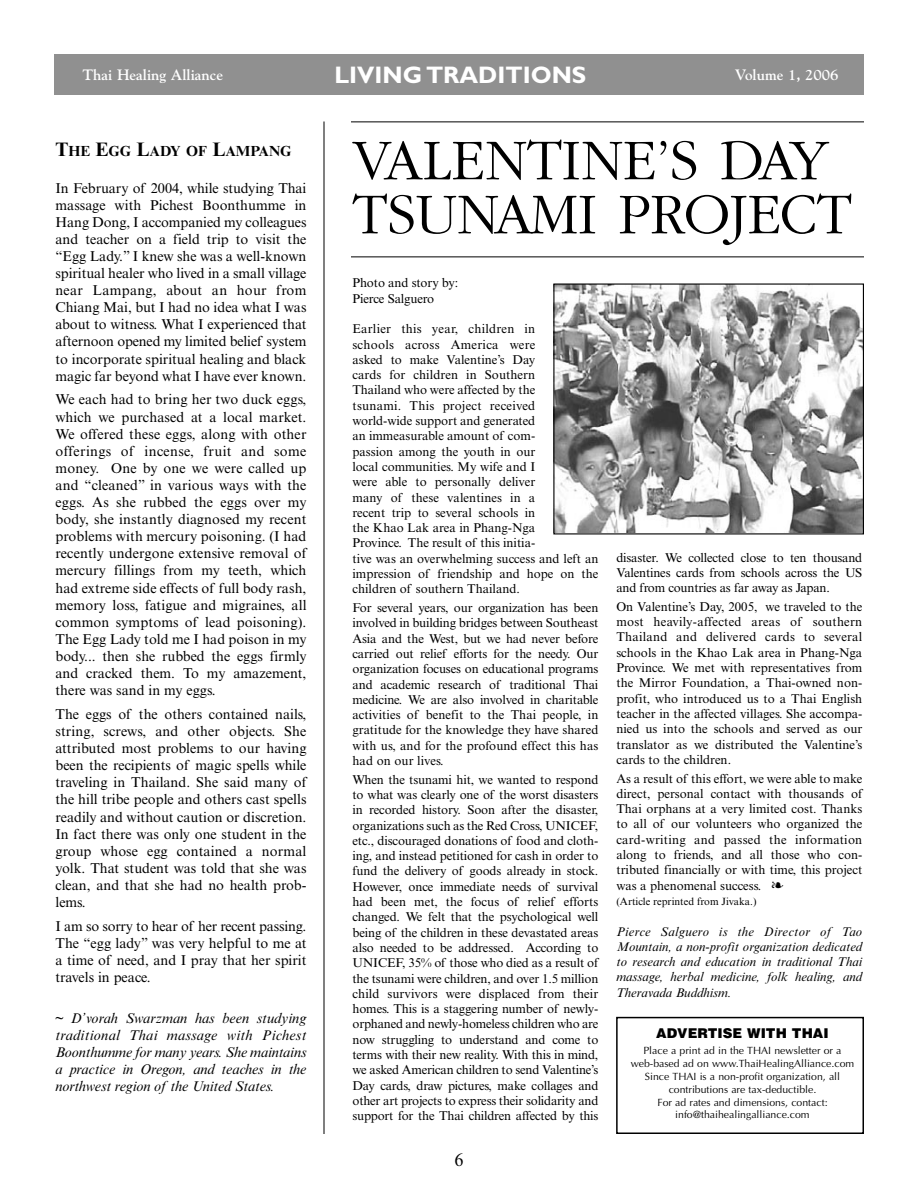
<style>
.page{position:relative;width:918px;height:1188px;background:#fff}
.page>*{position:absolute;margin:0;border:0;box-sizing:border-box;transform-origin:0 0}
.t1{font:300 60px/54px "Garamond";color:#000}
.t2{font:700 24px "Gill Sans";color:#fff}
.t3{font:18px "Times NRMT";color:#000}
.t4{font:700 15px "Goudy";color:#fff}
.t5{font:700 14.7px "Times NRMT";color:#000}
.t6{font:14.25px/17.1px "Times NRMT";color:#000;text-align:justify}
.t7{font:italic 14.25px/17.1px "Times NRMT";letter-spacing:-.01em;color:#000;text-align:justify}
.t8{font:900 13.5px "Helvetica";color:#000}
.t9{font:12.75px/15.3px "Times NRMT";color:#000;text-align:justify}
.t10{font:italic 12.75px/15.3px "Times NRMT";color:#000;text-align:justify}
.t11{font:10.5px/12.8px "Optima";color:#000;text-align:center}
.t12{font:10.5px "Times NRMT";color:#000}
.s1{font-size:19.5px}
</style>
<div class="page">
<img style="left:555px;top:285px;width:307px;height:247px">
<div style="left:553px;top:283px;width:311px;height:251px;border:1px solid #000"></div>
<hr style="left:351px;top:256px;width:513px;height:1px;background:#000">
<hr style="left:351px;top:122px;width:513px;height:1px;background:#000">
<hr style="left:324px;top:122px;width:1px;height:1012px;background:#000">
<div style="left:54px;top:54px;width:810px;height:40px;background:#909090"></div>
<div style="left:616px;top:1017px;width:248px;height:117px;border:2px solid #000"></div>
<p class="t4" style="left:82px;top:68px;width:142px">Thai Healing Alliance</p>
<h2 class="t2" style="left:335px;top:66px;width:253px">LIVING TRADITIONS</h2>
<p class="t4" style="left:735px;top:68px;width:105px">Volume 1, 2006</p>
<p class="t5" style="left:56px;top:145px;width:238px"><span class="s1">T</span>HE <span class="s1">E</span>GG <span class="s1">L</span>ADY OF <span class="s1">L</span>AMPANG</p>
<p class="t6" style="left:56px;top:181px;width:253px">In February of 2004, while studying Thai massage with Pichest Boonthumme in Hang Dong, I accompanied my colleagues and teacher on a field trip to visit the “Egg Lady.” I knew she was a well-known spiritual healer who lived in a small village near Lampang, about an hour from Chiang Mai, but I had no idea what I was about to witness. What I experienced that afternoon opened my limited belief system to incorporate spiritual healing and black magic far beyond what I have ever known.</p>
<p class="t6" style="left:56px;top:392px;width:253px">We each had to bring her two duck eggs, which we purchased at a local market.<br>We offered these eggs, along with other offerings of incense, fruit and some money. One by one we were called up and “cleaned” in various ways with the eggs. As she rubbed the eggs over my body, she instantly diagnosed my recent problems with mercury poisoning. (I had recently undergone extensive removal of mercury fillings from my teeth, which had extreme side effects of full body rash, memory loss, fatigue and migraines, all common symptoms of lead poisoning).<br>The Egg Lady told me I had poison in my body... then she rubbed the eggs firmly and cracked them. To my amazement, there was sand in my eggs.</p>
<p class="t6" style="left:56px;top:707px;width:253px">The eggs of the others contained nails, string, screws, and other objects. She attributed most problems to our having been the recipients of magic spells while traveling in Thailand. She said many of the hill tribe people and others cast spells readily and without caution or discretion.<br>In fact there was only one student in the group whose egg contained a normal yolk. That student was told that she was clean, and that she had no health prob&shy;lems.</p>
<p class="t6" style="left:56px;top:919px;width:252px">I am so sorry to hear of her recent passing.<br>The “egg lady” was very helpful to me at a time of need, and I pray that her spirit travels in peace.</p>
<p class="t7" style="left:56px;top:1011px;width:253px">~ D’vorah Swarzman has been studying traditional Thai massage with Pichest Boonthumme for many years. She maintains a practice in Oregon, and teaches in the northwest region of the United States.</p>
<h1 class="t1" style="left:352px;top:138px;width:501px">VALENTINE’S DAY<br>TSUNAMI PROJECT</h1>
<p class="t9" style="left:352px;top:277px;width:107px">Photo and story by:<br>Pierce Salguero</p>
<p class="t9" style="left:352px;top:323px;width:247px;text-align:left">Earlier this year, children in<br>schools across America were<br>asked to make Valentine’s Day<br>cards for children in Southern<br>Thailand who were affected by the<br>tsunami. This project received world-wide support and generated<br>an immeasurable amount of com-<br>passion among the youth in our<br>local communities. My wife and I<br>were able to personally deliver<br>many of these valentines in a<br>recent trip to several schools in<br>the Khao Lak area in Phang-Nga<br>Province. The result of this initia-<br>tive was an overwhelming success and left an impression of friendship and hope on the children of southern Thailand.</p>
<p class="t9" style="left:352px;top:601px;width:247px">For several years, our organization has been involved in building bridges between Southeast Asia and the West, but we had never before carried out relief efforts for the needy. Our organization focuses on educational programs and academic research of traditional Thai medicine. We are also involved in charitable activities of benefit to the Thai people, in gratitude for the knowledge they have shared with us, and for the profound effect this has had on our lives.</p>
<p class="t9" style="left:352px;top:773px;width:247px">When the tsunami hit, we wanted to respond to what was clearly one of the worst disasters in recorded history. Soon after the disaster, organizations such as the Red Cross, UNICEF, etc., discouraged donations of food and cloth&shy;ing, and instead petitioned for cash in order to fund the delivery of goods already in stock.<br>However, once immediate needs of survival had been met, the focus of relief efforts changed. We felt that the psychological well being of the children in these devastated areas also needed to be addressed. According to UNICEF, 35% of those who died as a result of the tsunami were children, and over 1.5 million child survivors were displaced from their homes. This is a staggering number of newly&shy;orphaned and newly-homeless children who are now struggling to understand and come to terms with their new reality. With this in mind, we asked American children to send Valentine’s Day cards, draw pictures, make collages and other art projects to express their solidarity and support for the Thai children affected by this</p>
<h3 class="t3" style="left:454px;top:1153px;width:10px">6</h3>
<p class="t9" style="left:616px;top:551px;width:247px">disaster. We collected close to ten thousand Valentines cards from schools across the US and from countries as far away as Japan.</p>
<p class="t9" style="left:616px;top:600px;width:247px">On Valentine’s Day, 2005, we traveled to the most heavily-affected areas of southern Thailand and delivered cards to several schools in the Khao Lak area in Phang-Nga Province. We met with representatives from the Mirror Foundation, a Thai-owned non&shy;profit, who introduced us to a Thai English teacher in the affected villages. She accompa&shy;nied us into the schools and served as our translator as we distributed the Valentine’s cards to the children.</p>
<p class="t9" style="left:616px;top:772px;width:247px">As a result of this effort, we were able to make direct, personal contact with thousands of Thai orphans at a very limited cost. Thanks to all of our volunteers who organized the card-writing and passed the information along to friends, and all those who con&shy;tributed financially or with time, this project was a phenomenal success. ❧</p>
<p class="t12" style="left:616px;top:898px;width:142px">(Article reprinted from Jivaka.)</p>
<p class="t10" style="left:616px;top:925px;width:247px">Pierce Salguero is the Director of Tao Mountain, a non-profit organization dedicated to research and education in traditional Thai massage, herbal medicine, folk healing, and Theravada Buddhism.</p>
<p class="t8" style="left:656px;top:1028px;width:174px">ADVERTISE WITH THAI</p>
<p class="t11" style="left:631px;top:1046px;width:225px">Place a print ad in the THAI newsletter or a web-based ad on www.ThaiHealingAlliance.com Since THAI is a non-profit organization, all contributions are tax-deductible.<br>For ad rates and dimensions, contact: info@thaihealingalliance.com</p>
</div>
